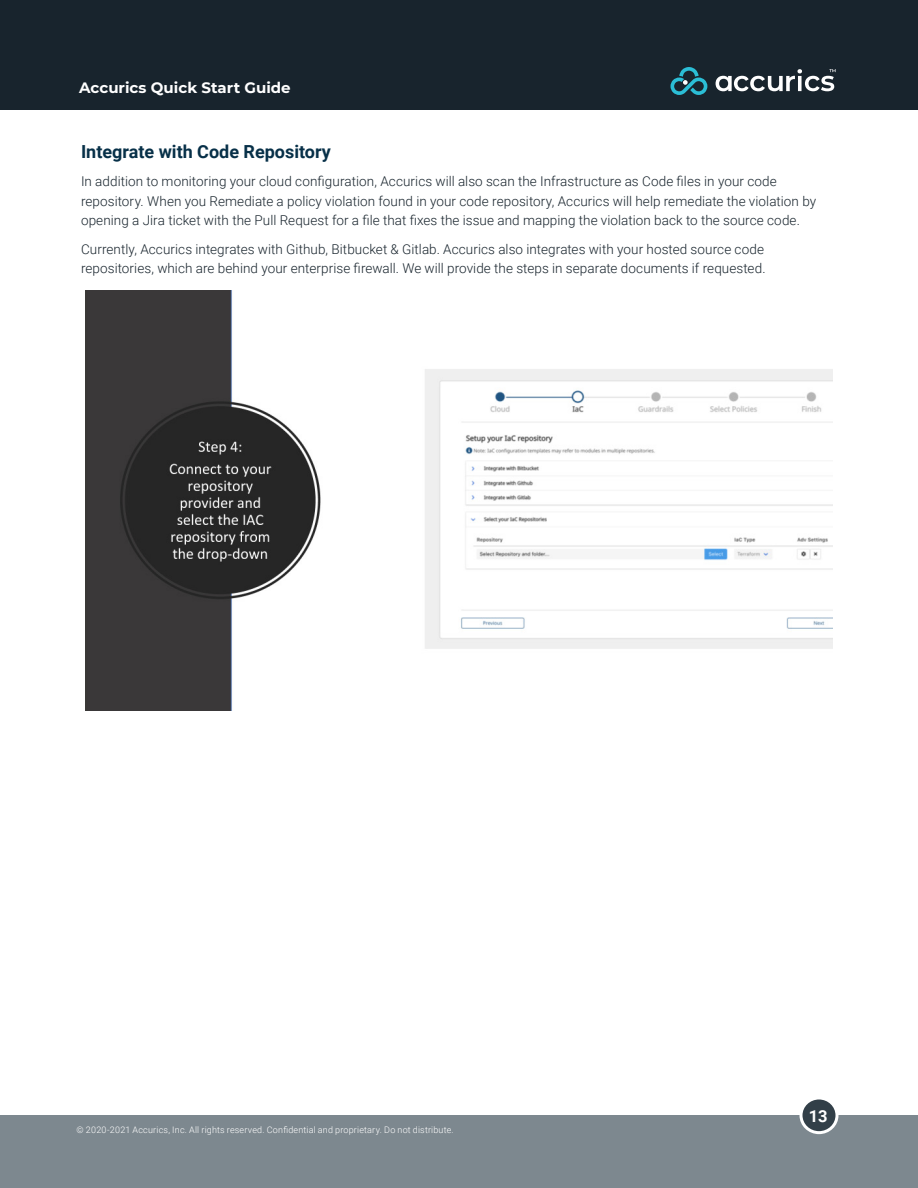
<style>
.page{position:relative;width:918px;height:1188px;background:#fff}
.page>*{position:absolute;margin:0;border:0;box-sizing:border-box;transform-origin:0 0}
.SUBHEAD_2{font:700 18px "Roboto";color:#073048}
.t1{font:700 16.5px "Roboto";color:#fff}
.t2{font:700 15px "Montserrat";color:#fff}
.BODY_COPY{font:300 13.5px/19.5px "Roboto";letter-spacing:.005em;color:#18242d}
.t3{font:300 9px "Roboto";letter-spacing:.02em;color:#fff}
</style>
<div class="page">
<div style="left:0;top:0;width:918px;height:110px;background:#18242d"></div>
<svg style="left:716px;top:69px;width:120px;height:22px"></svg>
<svg style="left:671px;top:67px;width:36px;height:28px"></svg>
<div style="left:0;top:1115px;width:918px;height:73px;background:#7d888f"></div>
<div style="left:801px;top:1098px;width:36px;height:35px;background:#323f48;border-radius:50%"></div>
<div style="left:800px;top:1096px;width:38px;height:38px;border:3px solid #fff;border-radius:50%"></div>
<img style="left:85px;top:290px;width:748px;height:421px">
<p class="t2" style="left:79px;top:77px;width:213px">Accurics Quick Start Guide</p>
<p class="SUBHEAD_2" style="left:81px;top:139px;width:251px">Integrate with Code Repository</p>
<p class="BODY_COPY" style="left:81px;top:171px;width:737px">In addition to monitoring your cloud configuration, Accurics will also scan the Infrastructure as Code files in your code repository. When you Remediate a policy violation found in your code repository, Accurics will help remediate the violation by opening a Jira ticket with the Pull Request for a file that fixes the issue and mapping the violation back to the source code.</p>
<p class="BODY_COPY" style="left:81px;top:239px;width:686px">Currently, Accurics integrates with Github, Bitbucket &amp; Gitlab. Accurics also integrates with your hosted source code repositories, which are behind your enterprise firewall. We will provide the steps in separate documents if requested.</p>
<p class="t3" style="left:76px;top:1124px;width:379px">© 2020-2021 Accurics, Inc. All rights reserved. Confidential and proprietary. Do not distribute.</p>
<p class="t1" style="left:809px;top:1104px;width:20px">13</p>
</div>
